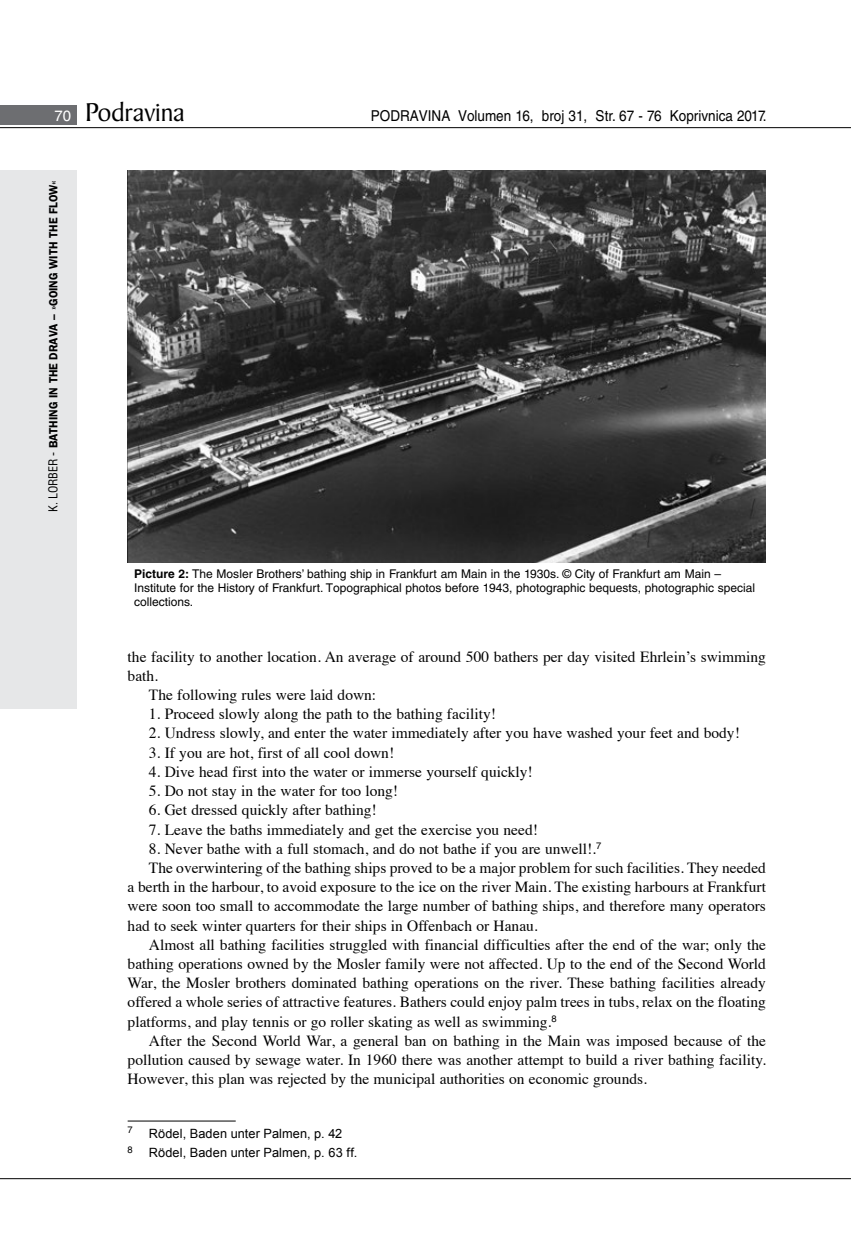
<style>
.page{position:relative;width:851px;height:1234px;background:#fff}
.page>*{position:absolute;margin:0;border:0;box-sizing:border-box;transform-origin:0 0}
.t1{font:27.6px "Baker Signet BT";color:#000}
.t2{font:15.45px "Times";color:#000}
.t3{font:15px "Helvetica LT Skin 29";color:#000;scale:.9 1}
.t4{font:12.75px "Arial";letter-spacing:.01em;color:#000}
.t5{font:12px/14.4px "Helvetica LT Skin 29";color:#000}
.t6{font:600 12px "ITC Franklin Gothic Skin 29";letter-spacing:-.005em;color:#000;scale:.95 1}
.t7{font:9.45px "Helvetica LT Skin 29";color:#000}
.s1{font-family:"Helvetica LT Skin 29";font-size:15px;color:#fff}
.s2{font-family:"Helvetica LT Skin 29";font-weight:400;font-stretch:condensed}
.s3{font-weight:700}
</style>
<div class="page">
<div style="left:0;top:170px;width:77px;height:538px;background:#e6e7e8"></div>
<div style="left:0;top:105px;width:77px;height:19px;background:#6d6e71"></div>
<hr style="left:0;top:127px;width:850px;height:1px;background:#000">
<hr style="left:0;top:1177px;width:850px;height:1px;background:#000">
<hr style="left:128px;top:1120px;width:108px;height:1px;background:#000">
<img style="left:128px;top:170px;width:637px;height:392px">
<h1 class="t1" style="left:55px;top:95px;width:131px"><span class="s1">70</span> Podravina</h1>
<p class="t3" style="left:371px;top:107px;width:441px">PODRAVINA Volumen 16, broj 31, Str. 67 - 76 Koprivnica 2017.</p>
<p class="t6" style="left:46px;top:512px;width:350px;rotate:-90deg"><span class="s2">K. LORBER -</span> BATHING IN THE DRAVA – »GOING WITH THE FLOW«</p>
<p class="t5" style="left:134px;top:566px;width:622px"><span class="s3">Picture 2:</span> The Mosler Brothers’ bathing ship in Frankfurt am Main in the 1930s. © City of Frankfurt am Main –<br>Institute for the History of Frankfurt. Topographical photos before 1943, photographic bequests, photographic special collections.</p>
<p class="t2" style="left:128px;top:641px;width:639px">the facility to another location. An average of around 500 bathers per day visited Ehrlein’s swimming</p>
<p class="t2" style="left:128px;top:661px;width:32px">bath.</p>
<p class="t2" style="left:149px;top:680px;width:229px">The following rules were laid down:</p>
<p class="t2" style="left:149px;top:699px;width:348px">1. Proceed slowly along the path to the bathing facility!</p>
<p class="t2" style="left:149px;top:718px;width:592px">2. Undress slowly, and enter the water immediately after you have washed your feet and body!</p>
<p class="t2" style="left:149px;top:737px;width:247px">3. If you are hot, first of all cool down!</p>
<p class="t2" style="left:149px;top:757px;width:385px">4. Dive head first into the water or immerse yourself quickly!</p>
<p class="t2" style="left:149px;top:776px;width:250px">5. Do not stay in the water for too long!</p>
<p class="t2" style="left:149px;top:795px;width:229px">6. Get dressed quickly after bathing!</p>
<p class="t2" style="left:149px;top:814px;width:390px">7. Leave the baths immediately and get the exercise you need!</p>
<p class="t2" style="left:149px;top:833px;width:454px">8. Never bathe with a full stomach, and do not bathe if you are unwell!.<sup>7</sup></p>
<p class="t2" style="left:149px;top:853px;width:618px">The overwintering of the bathing ships proved to be a major problem for such facilities. They needed</p>
<p class="t2" style="left:128px;top:872px;width:639px">a berth in the harbour, to avoid exposure to the ice on the river Main. The existing harbours at Frankfurt</p>
<p class="t2" style="left:128px;top:891px;width:639px">were soon too small to accommodate the large number of bathing ships, and therefore many operators</p>
<p class="t2" style="left:128px;top:910px;width:411px">had to seek winter quarters for their ships in Offenbach or Hanau.</p>
<p class="t2" style="left:149px;top:929px;width:618px">Almost all bathing facilities struggled with financial difficulties after the end of the war; only the</p>
<p class="t2" style="left:128px;top:949px;width:639px">bathing operations owned by the Mosler family were not affected. Up to the end of the Second World</p>
<p class="t2" style="left:128px;top:968px;width:639px">War, the Mosler brothers dominated bathing operations on the river. These bathing facilities already</p>
<p class="t2" style="left:128px;top:987px;width:639px">offered a whole series of attractive features. Bathers could enjoy palm trees in tubs, relax on the floating</p>
<p class="t2" style="left:128px;top:1006px;width:430px">platforms, and play tennis or go roller skating as well as swimming.<sup>8</sup></p>
<p class="t2" style="left:149px;top:1025px;width:618px">After the Second World War, a general ban on bathing in the Main was imposed because of the</p>
<p class="t2" style="left:128px;top:1045px;width:639px">pollution caused by sewage water. In 1960 there was another attempt to build a river bathing facility.</p>
<p class="t2" style="left:128px;top:1064px;width:520px">However, this plan was rejected by the municipal authorities on economic grounds.</p>
<p class="t7" style="left:128px;top:1124px;width:7px">7</p>
<p class="t4" style="left:149px;top:1124px;width:195px">Rödel, Baden unter Palmen, p. 42</p>
<p class="t7" style="left:128px;top:1143px;width:7px">8</p>
<p class="t4" style="left:149px;top:1144px;width:210px">Rödel, Baden unter Palmen, p. 63 ff.</p>
</div>
